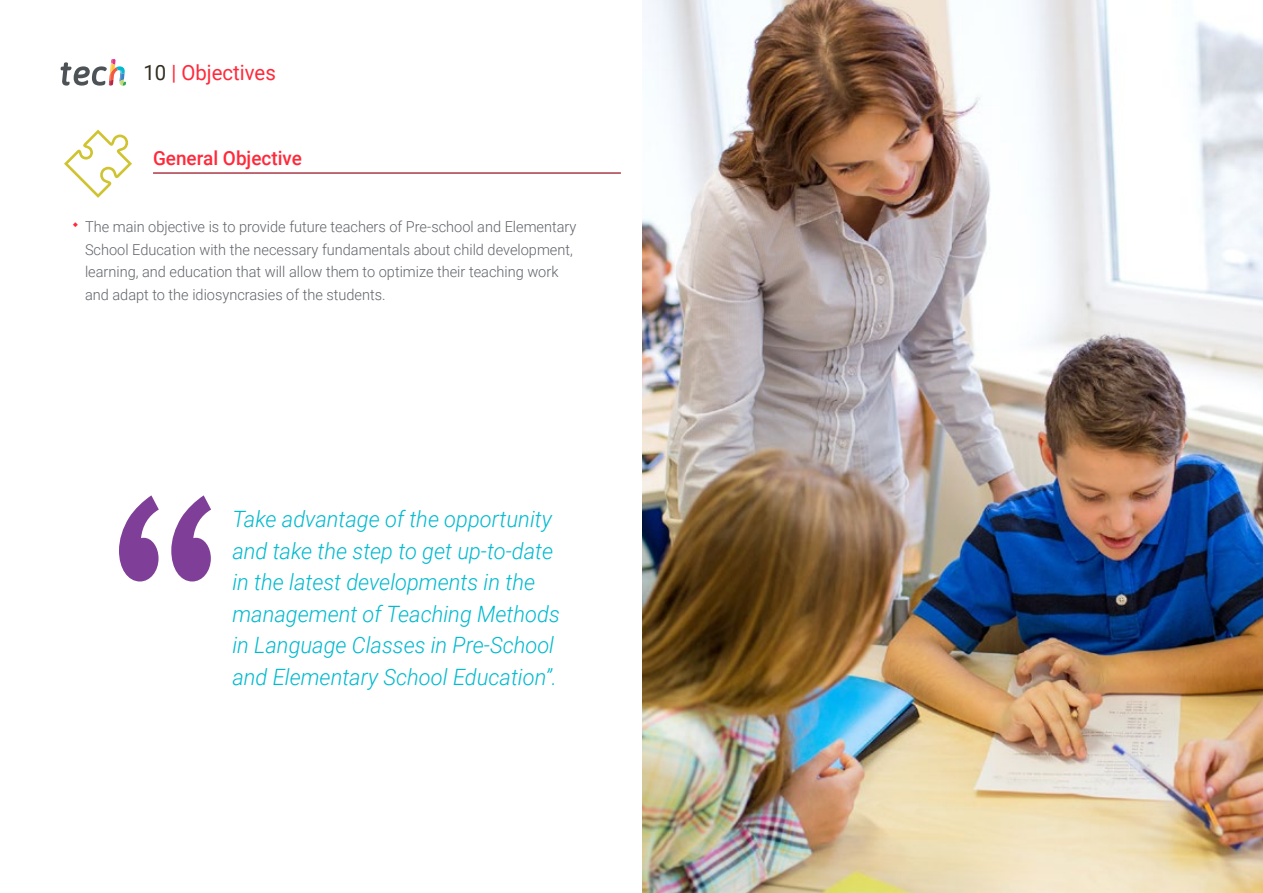
<style>
.page{position:relative;width:1263px;height:893px;background:#fff}
.page>*{position:absolute;margin:0;border:0;box-sizing:border-box;transform-origin:0 0}
.t1{font:italic 300 22.5px/31.5px "Roboto";color:#00bacf}
.t2{font:21px "Roboto";color:#ff293a}
.t3{font:500 19.5px "Roboto";color:#ff293a}
.t4{font:300 15px/22.5px "Roboto";color:#61646a}
.s1{color:#312e20}
</style>
<div class="page">
<hr style="left:153px;top:173px;width:468px;height:1px;background:#ff293a">
<svg style="left:64px;top:130px;width:68px;height:68px"></svg>
<svg style="left:61px;top:59px;width:65px;height:27px"></svg>
<img style="left:642px;top:0;width:621px;height:893px">
<svg style="left:119px;top:495px;width:92px;height:86px"></svg>
<h2 class="t2" style="left:144px;top:57px;width:134px"><span class="s1">10</span> | Objectives</h2>
<h3 class="t3" style="left:153px;top:144px;width:150px">General Objective</h3>
<p class="t4" style="left:85px;top:215px;width:493px">The main objective is to provide future teachers of Pre-school and Elementary School Education with the necessary fundamentals about child development, learning, and education that will allow them to optimize their teaching work and adapt to the idiosyncrasies of the students.</p>
<h1 class="t1" style="left:232px;top:503px;width:329px">Take advantage of the opportunity and take the step to get up-to-date in the latest developments in the management of Teaching Methods in Language Classes in Pre-School and Elementary School Education”.</h1>
</div>
